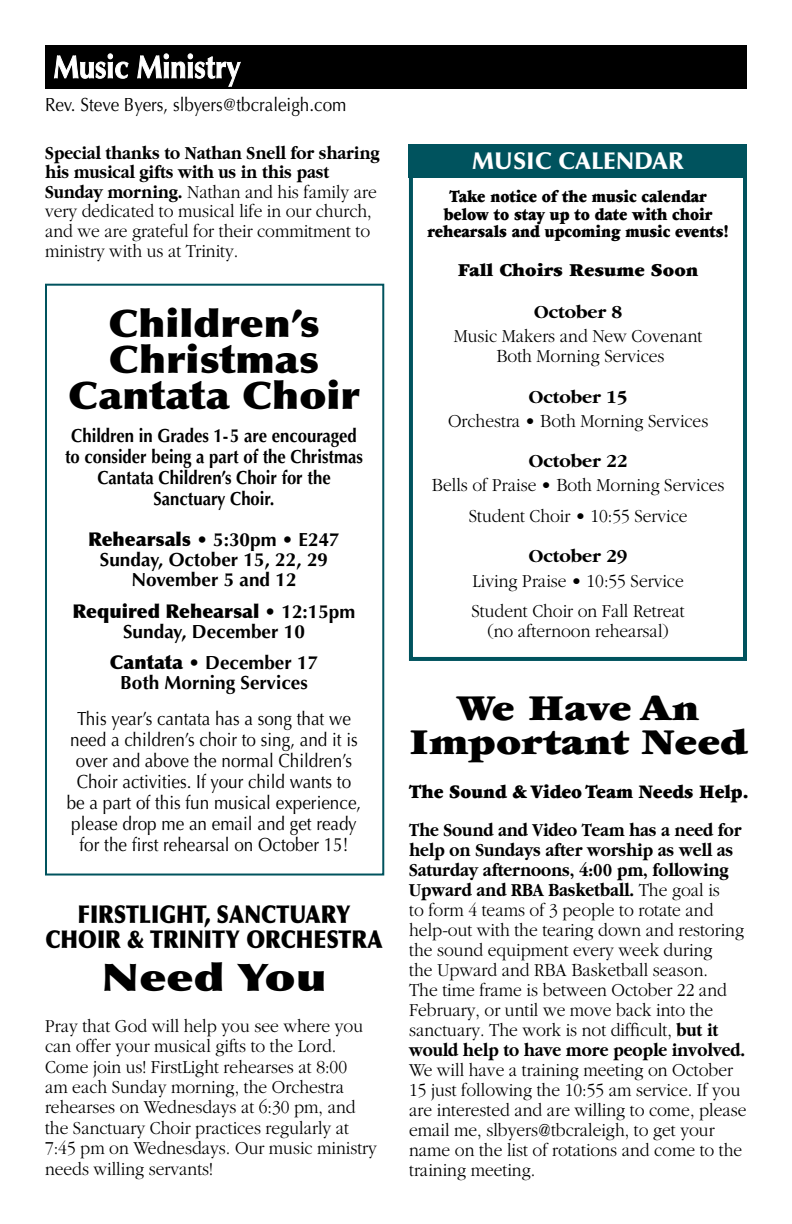
<style>
.page{position:relative;width:792px;height:1224px;background:#fff}
.page>*{position:absolute;margin:0;border:0;box-sizing:border-box;transform-origin:0 0}
.t1{font:900 38px/36px "Optima";color:#000;text-align:center;scale:1.1 1}
.t2{font:900 38px/34px "Garamond";color:#000;text-align:center;scale:1.1 1}
.t3{font:900 38px "Optima";color:#000;scale:1.25 1}
.t4{font:900 24.6px/25px "Optima";color:#000;text-align:center;scale:.86 1}
.t5{font:900 24px "Optima";letter-spacing:.005em;color:#fff}
.t6{font:900 20px "Garamond";color:#000;scale:.9 1}
.t7{font:300 19px/20px "Garamond";color:#000;scale:.92 1}
.t8{font:19px/21px "Optima";color:#000;text-align:center;scale:.9 1}
.t9{font:700 19px/20px "Optima";color:#000;text-align:center}
.t10{font:700 19px/21px "Optima";color:#000;text-align:center;scale:.88 1}
.t11{font:700 19px "Garamond";color:#000}
.t12{font:900 19px "Garamond";color:#000}
.t13{font:900 18px/17.4px "Garamond";color:#000;text-align:center;scale:.84 1}
.s1{font-weight:700}
.s2{font-weight:900}
</style>
<div class="page">
<div style="left:45px;top:45px;width:702px;height:43px;background:#000"></div>
<svg style="left:54px;top:53px;width:75px;height:26px"></svg>
<svg style="left:137px;top:53px;width:104px;height:34px"></svg>
<div style="left:409px;top:144px;width:338px;height:517px;border:4px solid #00535e"></div>
<div style="left:409px;top:144px;width:338px;height:33px;background:#00535e"></div>
<div style="left:45px;top:284px;width:339px;height:592px;border:2px solid #00535e"></div>
<p class="t8" style="left:45px;top:94px;width:337px">Rev. Steve Byers, slbyers@tbcraleigh.com</p>
<p class="t7" style="left:45px;top:143px;width:365px"><span class="s1">Special thanks to Nathan Snell for sharing his musical gifts with us in this past Sunday morning.</span> Nathan and his family are very dedicated to musical life in our church, and we are grateful for their commitment to ministry with us at Trinity.</p>
<h1 class="t1" style="left:68px;top:306px;width:266px">Children’s<br>Christmas<br>Cantata Choir</h1>
<p class="t10" style="left:65px;top:425px;width:340px">Children in Grades 1-5 are encouraged to consider being a part of the Christmas<br>Cantata Children’s Choir for the<br>Sanctuary Choir.</p>
<p class="t9" style="left:88px;top:530px;width:253px"><span class="s2">Rehearsals</span> • 5:30pm • E247<br>Sunday, October 15, 22, 29<br>November 5 and 12</p>
<p class="t9" style="left:73px;top:602px;width:284px"><span class="s2">Required Rehearsal</span> • 12:15pm<br>Sunday, December 10</p>
<p class="t9" style="left:110px;top:653px;width:210px"><span class="s2">Cantata</span> • December 17<br>Both Morning Services</p>
<p class="t8" style="left:67px;top:708px;width:329px">This year’s cantata has a song that we need a children’s choir to sing, and it is over and above the normal Children’s Choir activities. If your child wants to be a part of this fun musical experience, please drop me an email and get ready for the first rehearsal on October 15!</p>
<p class="t4" style="left:45px;top:902px;width:394px">FIRSTLIGHT, SANCTUARY<br>CHOIR &amp; TRINITY ORCHESTRA</p>
<h1 class="t3" style="left:102px;top:955px;width:181px">Need You</h1>
<p class="t7" style="left:45px;top:1016px;width:362px">Pray that God will help you see where you can offer your musical gifts to the Lord.<br>Come join us! FirstLight rehearses at 8:00<br>am each Sunday morning, the Orchestra rehearses on Wednesdays at 6:30 pm, and the Sanctuary Choir practices regularly at 7:45 pm on Wednesdays. Our music ministry needs willing servants!</p>
<p class="t5" style="left:472px;top:147px;width:214px">MUSIC CALENDAR</p>
<p class="t13" style="left:427px;top:188px;width:361px">Take notice of the music calendar below to stay up to date with choir rehearsals and upcoming music events!</p>
<p class="t12" style="left:458px;top:260px;width:242px">Fall Choirs Resume Soon</p>
<p class="t11" style="left:534px;top:301px;width:89px">October 8</p>
<p class="t7" style="left:454px;top:327px;width:272px;text-align:center">Music Makers and New Covenant<br>Both Morning Services</p>
<p class="t11" style="left:529px;top:386px;width:100px">October 15</p>
<p class="t7" style="left:448px;top:411px;width:284px">Orchestra • Both Morning Services</p>
<p class="t11" style="left:529px;top:450px;width:100px">October 22</p>
<p class="t7" style="left:432px;top:470px;width:319px;line-height:30.8px;text-align:center">Bells of Praise • Both Morning Services<br>Student Choir • 10:55 Service</p>
<p class="t11" style="left:529px;top:546px;width:100px">October 29</p>
<p class="t7" style="left:472px;top:565px;width:233px;line-height:30.8px">Living Praise • 10:55 Service<br>Student Choir on Fall Retreat</p>
<p class="t7" style="left:487px;top:622px;width:199px">(no afternoon rehearsal)</p>
<h1 class="t2" style="left:409px;top:691px;width:309px">We Have An<br>Important Need</h1>
<p class="t6" style="left:409px;top:781px;width:379px">The Sound &amp; Video Team Needs Help.</p>
<p class="t7" style="left:409px;top:821px;width:367px"><span class="s1">The Sound and Video Team has a need for help on Sundays after worship as well as Saturday afternoons, 4:00 pm, following Upward and RBA Basketball.</span> The goal is<br>to form 4 teams of 3 people to rotate and help-out with the tearing down and restoring the sound equipment every week during<br>the Upward and RBA Basketball season.<br>The time frame is between October 22 and February, or until we move back into the sanctuary. The work is not difficult, <span class="s1">but it would help to have more people involved.</span></p>
<p class="t7" style="left:409px;top:1061px;width:368px">We will have a training meeting on October 15 just following the 10:55 am service. If you are interested and are willing to come, please email me, slbyers@tbcraleigh, to get your name on the list of rotations and come to the training meeting.</p>
</div>
